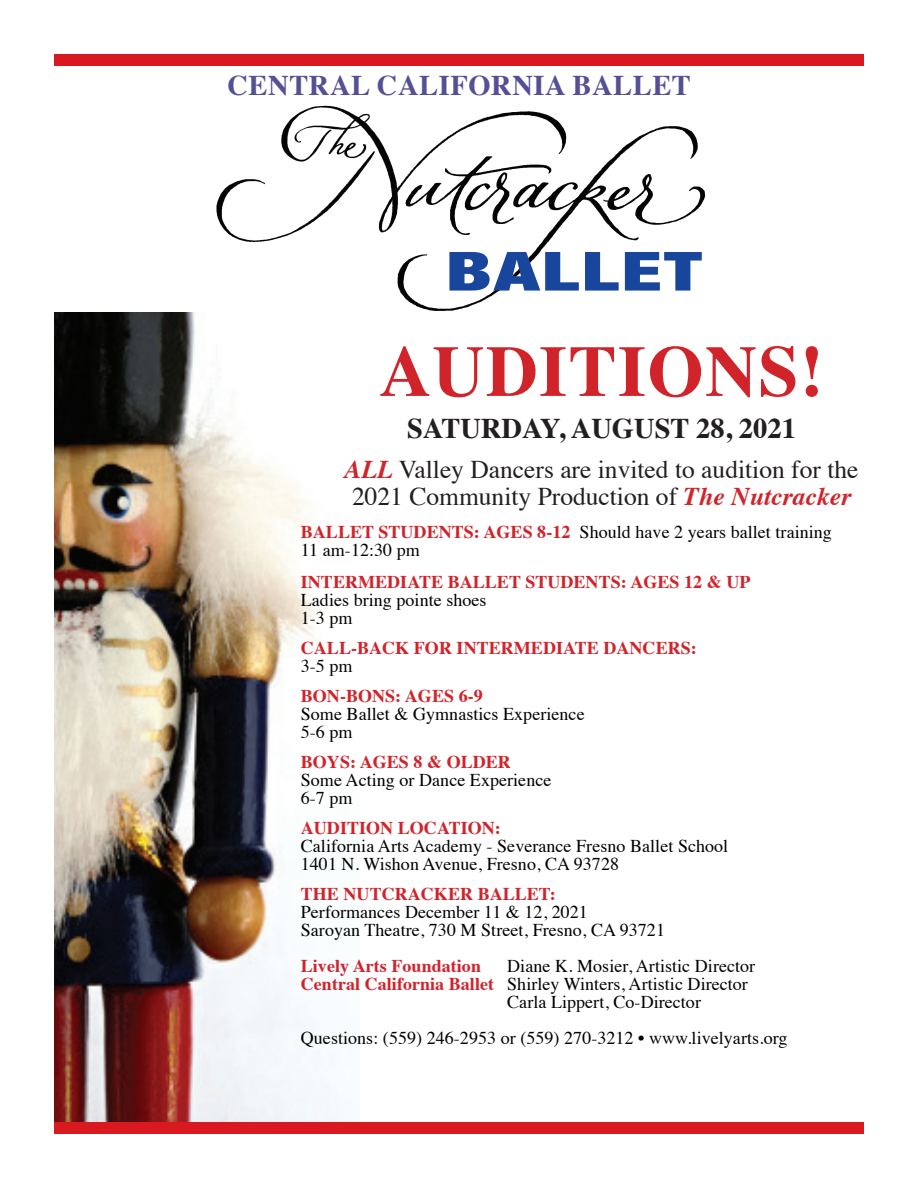
<style>
.page{position:relative;width:918px;height:1188px;background:#fff}
.page>*{position:absolute;margin:0;border:0;box-sizing:border-box;transform-origin:0 0}
.t1{font:700 72px "Times";letter-spacing:.02em;color:#d1232a}
.t2{font:900 condensed 54px "Helvetica Neue";letter-spacing:.03em;color:#18469d;scale:1.5 1}
.t3{font:700 28.5px "Times";letter-spacing:.02em;color:#554f95}
.t4{font:700 28.5px "Times";color:#231f20}
.t5{font:25.5px/27px "Times";color:#231f20}
.t6{font:18px/18px "Times";letter-spacing:.005em;color:#000}
.t7{font:700 18px "Times";letter-spacing:.005em;color:#d1232a}
.t8{font:700 18px "Times";letter-spacing:.005em;color:#d1222d}
.s1{font-weight:700;font-style:italic;color:#d1232a}
.s2{font-weight:700;color:#d1232a}
</style>
<div class="page">
<img style="left:54px;top:312px;width:287px;height:810px">
<img style="left:211px;top:105px;width:495px;height:212px">
<div style="left:54px;top:54px;width:810px;height:12px;background:#d9181f"></div>
<div style="left:54px;top:1122px;width:810px;height:12px;background:#d9181f"></div>
<h3 class="t3" style="left:228px;top:58px;width:465px">CENTRAL CALIFORNIA BALLET</h3>
<h2 class="t2" style="left:445px;top:227px;width:172px">BALLET</h2>
<h1 class="t1" style="left:379px;top:303px;width:446px">AUDITIONS!</h1>
<h3 class="t4" style="left:407px;top:401px;width:390px">SATURDAY, AUGUST 28, 2021</h3>
<h3 class="t5" style="left:345px;top:454px;width:515px"><span class="s1">ALL</span> Valley Dancers are invited to audition for the<br>2021 Community Production of <span class="s1">The Nutcracker</span></h3>
<p class="t6" style="left:301px;top:522px;width:533px"><span class="s2">BALLET STUDENTS: AGES 8-12</span> Should have 2 years ballet training<br>11 am-12:30 pm</p>
<p class="t7" style="left:301px;top:565px;width:451px">INTERMEDIATE BALLET STUDENTS: AGES 12 &amp; UP</p>
<p class="t6" style="left:301px;top:589px;width:187px">Ladies bring pointe shoes<br>1-3 pm</p>
<p class="t7" style="left:301px;top:631px;width:398px">CALL-BACK FOR INTERMEDIATE DANCERS:</p>
<p class="t6" style="left:301px;top:655px;width:53px">3-5 pm</p>
<p class="t7" style="left:301px;top:679px;width:183px">BON-BONS: AGES 6-9</p>
<p class="t6" style="left:301px;top:703px;width:285px">Some Ballet &amp; Gymnastics Experience<br>5-6 pm</p>
<p class="t7" style="left:301px;top:745px;width:212px">BOYS: AGES 8 &amp; OLDER</p>
<p class="t6" style="left:301px;top:769px;width:252px">Some Acting or Dance Experience<br>6-7 pm</p>
<p class="t7" style="left:301px;top:811px;width:202px">AUDITION LOCATION:</p>
<p class="t6" style="left:301px;top:835px;width:429px">California Arts Academy - Severance Fresno Ballet School<br>1401 N. Wishon Avenue, Fresno, CA 93728</p>
<p class="t7" style="left:301px;top:877px;width:256px">THE NUTCRACKER BALLET:</p>
<p class="t6" style="left:301px;top:901px;width:366px">Performances December 11 &amp; 12, 2021<br>Saroyan Theatre, 730 M Street, Fresno, CA 93721</p>
<p class="t8" style="left:301px;top:949px;width:182px">Lively Arts Foundation</p>
<p class="t6" style="left:507px;top:955px;width:250px">Diane K. Mosier, Artistic Director</p>
<p class="t6" style="left:301px;top:973px;width:449px"><span class="s2">Central California Ballet</span> Shirley Winters, Artistic Director</p>
<p class="t6" style="left:507px;top:991px;width:195px">Carla Lippert, Co-Director</p>
<p class="t6" style="left:301px;top:1027px;width:488px">Questions: (559) 246-2953 or (559) 270-3212 • www.livelyarts.org</p>
</div>
